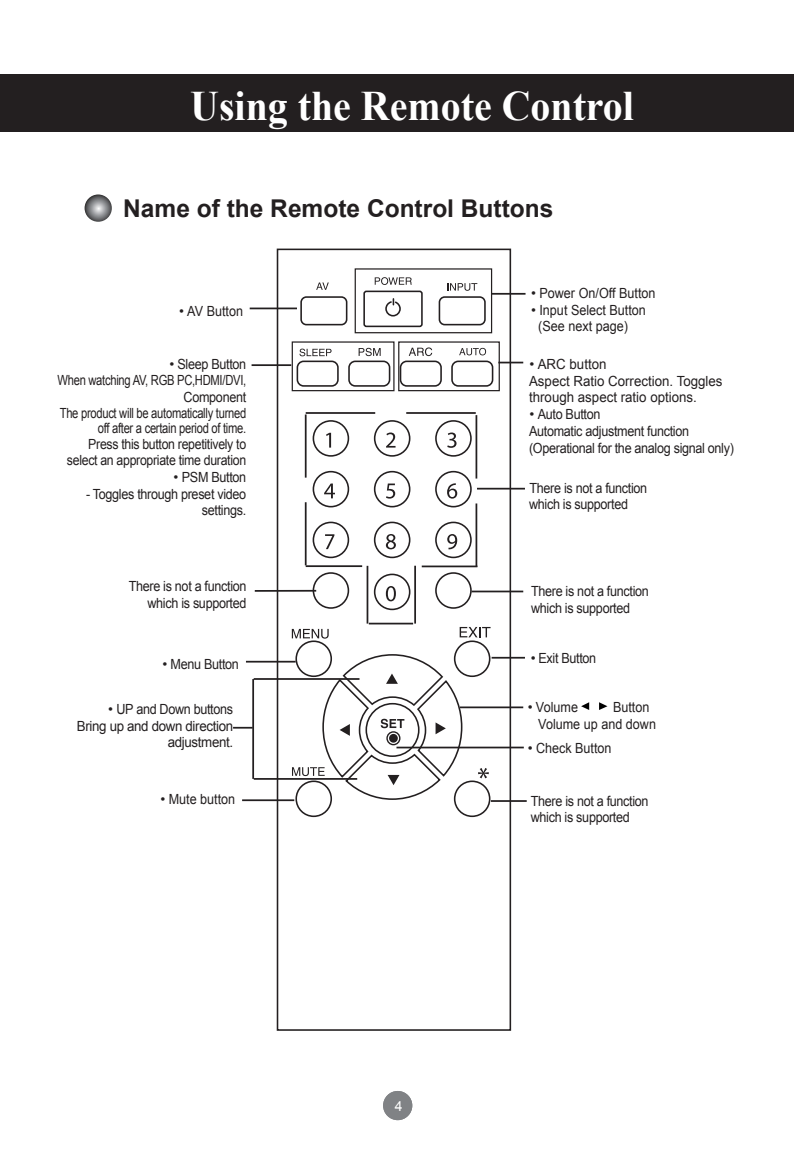
<style>
.page{position:relative;width:794px;height:1166px;background:#fff}
.page>*{position:absolute;margin:0;border:0;box-sizing:border-box;transform-origin:0 0}
.t1{font:700 42px "Times New Roman";color:#fff;scale:.95 1}
.t2{font:700 24.5px "Arial";color:#231f20}
.t3{font:14px/15.9px "Arial";letter-spacing:-.025em;color:#231f20;text-align:right}
.t4{font:14px/16.8px "Arial";letter-spacing:-.025em;color:#231f20;scale:.9 1}
.t5{font:14px/16.8px "Arial";color:#231f20}
.t6{font:14px/16.8px "Arial";color:#231f20;scale:.9 1}
.t7{font:14px "Arial";color:#fff}
</style>
<div class="page">
<div style="left:0;top:74px;width:794px;height:58px;background:#231f20"></div>
<div style="left:383px;top:1091px;width:29px;height:29px;background:#808285;border-radius:50%"></div>
<svg style="left:85px;top:194px;width:27px;height:28px"></svg>
<div style="left:277px;top:249px;width:234px;height:782px;border:2px solid #231f20"></div>
<div style="left:295px;top:780px;width:37px;height:37px;border:2px solid #231f20;border-radius:50%"></div>
<div style="left:454px;top:780px;width:36px;height:37px;border:2px solid #231f20;border-radius:50%"></div>
<svg style="left:375px;top:277px;width:37px;height:8px"></svg>
<svg style="left:459px;top:348px;width:27px;height:7px"></svg>
<svg style="left:299px;top:349px;width:32px;height:7px"></svg>
<svg style="left:316px;top:282px;width:13px;height:8px"></svg>
<svg style="left:358px;top:348px;width:23px;height:8px"></svg>
<svg style="left:409px;top:347px;width:23px;height:9px"></svg>
<svg style="left:447px;top:283px;width:30px;height:8px"></svg>
<div style="left:363px;top:291px;width:60px;height:36px;border:2px solid #231f20;border-radius:2px"></div>
<div style="left:300px;top:296px;width:47px;height:29px;border:2px solid #231f20;border-radius:5px"></div>
<div style="left:438px;top:296px;width:48px;height:29px;border:2px solid #231f20;border-radius:5px"></div>
<div style="left:296px;top:360px;width:43px;height:27px;border:2px solid #231f20;border-radius:6px"></div>
<div style="left:348px;top:360px;width:42px;height:27px;border:2px solid #231f20;border-radius:6px"></div>
<div style="left:400px;top:360px;width:42px;height:27px;border:2px solid #231f20;border-radius:6px"></div>
<div style="left:451px;top:360px;width:42px;height:27px;border:2px solid #231f20;border-radius:6px"></div>
<div style="left:374px;top:573px;width:36px;height:37px;border:2px solid #231f20;border-radius:50%"></div>
<svg style="left:386px;top:586px;width:10px;height:15px"></svg>
<div style="left:312px;top:572px;width:37px;height:37px;border:2px solid #231f20;border-radius:50%"></div>
<div style="left:435px;top:572px;width:37px;height:37px;border:2px solid #231f20;border-radius:50%"></div>
<svg style="left:385px;top:298px;width:16px;height:19px"></svg>
<svg style="left:292px;top:627px;width:199px;height:174px"></svg>
<hr style="left:254px;top:678px;width:105px;height:2px;background:#231f20">
<hr style="left:251px;top:364px;width:40px;height:2px;background:#231f20">
<hr style="left:250px;top:307px;width:47px;height:2px;background:#231f20">
<hr style="left:246px;top:661px;width:50px;height:1px;background:#231f20">
<svg style="left:581px;top:702px;width:8px;height:8px"></svg>
<svg style="left:599px;top:702px;width:8px;height:8px"></svg>
<div style="left:355px;top:268px;width:137px;height:65px;border:1px solid #231f20"></div>
<hr style="left:242px;top:799px;width:52px;height:2px;background:#231f20">
<hr style="left:366px;top:566px;width:2px;height:57px;background:#231f20">
<hr style="left:369px;top:623px;width:44px;height:1px;background:#231f20">
<hr style="left:414px;top:566px;width:2px;height:57px;background:#231f20">
<svg style="left:305px;top:412px;width:172px;height:155px"></svg>
<hr style="left:460px;top:706px;width:63px;height:2px;background:#231f20">
<div style="left:292px;top:341px;width:102px;height:50px;border:1px solid #231f20"></div>
<div style="left:398px;top:341px;width:102px;height:50px;border:1px solid #231f20"></div>
<svg style="left:498px;top:362px;width:25px;height:1px"></svg>
<hr style="left:491px;top:657px;width:34px;height:1px;background:#231f20">
<hr style="left:471px;top:590px;width:52px;height:2px;background:#231f20">
<hr style="left:491px;top:800px;width:36px;height:2px;background:#231f20">
<hr style="left:254px;top:778px;width:103px;height:2px;background:#231f20">
<hr style="left:252px;top:679px;width:2px;height:100px;background:#231f20">
<svg style="left:233px;top:727px;width:20px;height:1px"></svg>
<hr style="left:477px;top:488px;width:48px;height:1px;background:#231f20">
<hr style="left:396px;top:746px;width:128px;height:2px;background:#231f20">
<hr style="left:255px;top:590px;width:61px;height:2px;background:#231f20">
<hr style="left:492px;top:293px;width:33px;height:2px;background:#231f20">
<h1 class="t1" style="left:190px;top:77px;width:468px">Using the Remote Control</h1>
<h2 class="t2" style="left:123px;top:192px;width:432px">Name of the Remote Control Buttons</h2>
<p class="t5" style="left:179px;top:303px;width:66px">• AV Button</p>
<p class="t5" style="left:531px;top:285px;width:126px">• Power On/Off Button</p>
<p class="t5" style="left:538px;top:301px;width:109px;text-indent:-7px">• Input Select Button (See next page)</p>
<p class="t3" style="left:57px;top:357px;width:190px">• Sleep Button<br>When watching AV, RGB PC,HDMI/DVI,<br>Component<br>The product will be automatically turned off after a certain period of time.<br>Press this button repetitively to select an appropriate time duration</p>
<p class="t3" style="left:174px;top:469px;width:74px">• PSM Button</p>
<p class="t4" style="left:86px;top:485px;width:179px;text-align:right">- Toggles through preset video settings.</p>
<p class="t5" style="left:529px;top:356px;width:195px">• ARC button<br>Aspect Ratio Correction. Toggles through aspect ratio options.</p>
<p class="t3" style="left:529px;top:406px;width:206px;line-height:16.8px;text-align:left">• Auto Button<br>Automatic adjustment function (Operational for the analog signal only)</p>
<p class="t4" style="left:529px;top:479px;width:133px">There is not a function which is supported</p>
<p class="t4" style="left:129px;top:578px;width:132px;text-align:right">There is not a function which is supported</p>
<p class="t4" style="left:531px;top:583px;width:132px">There is not a function which is supported</p>
<p class="t3" style="left:162px;top:656px;width:78px">• Menu Button</p>
<p class="t3" style="left:531px;top:650px;width:67px">• Exit Button</p>
<p class="t3" style="left:77px;top:701px;width:158px;line-height:16.8px">• UP and Down buttons<br>Bring up and down direction adjustment.</p>
<p class="t3" style="left:528px;top:699px;width:52px">• Volume</p>
<p class="t6" style="left:538px;top:699px;width:132px;text-indent:75px">Button<br>Volume up and down</p>
<p class="t5" style="left:528px;top:740px;width:85px">• Check Button</p>
<p class="t5" style="left:160px;top:791px;width:76px">• Mute button</p>
<p class="t4" style="left:531px;top:792px;width:132px">There is not a function which is supported</p>
<p class="t7" style="left:395px;top:1097px;width:9px">4</p>
</div>
